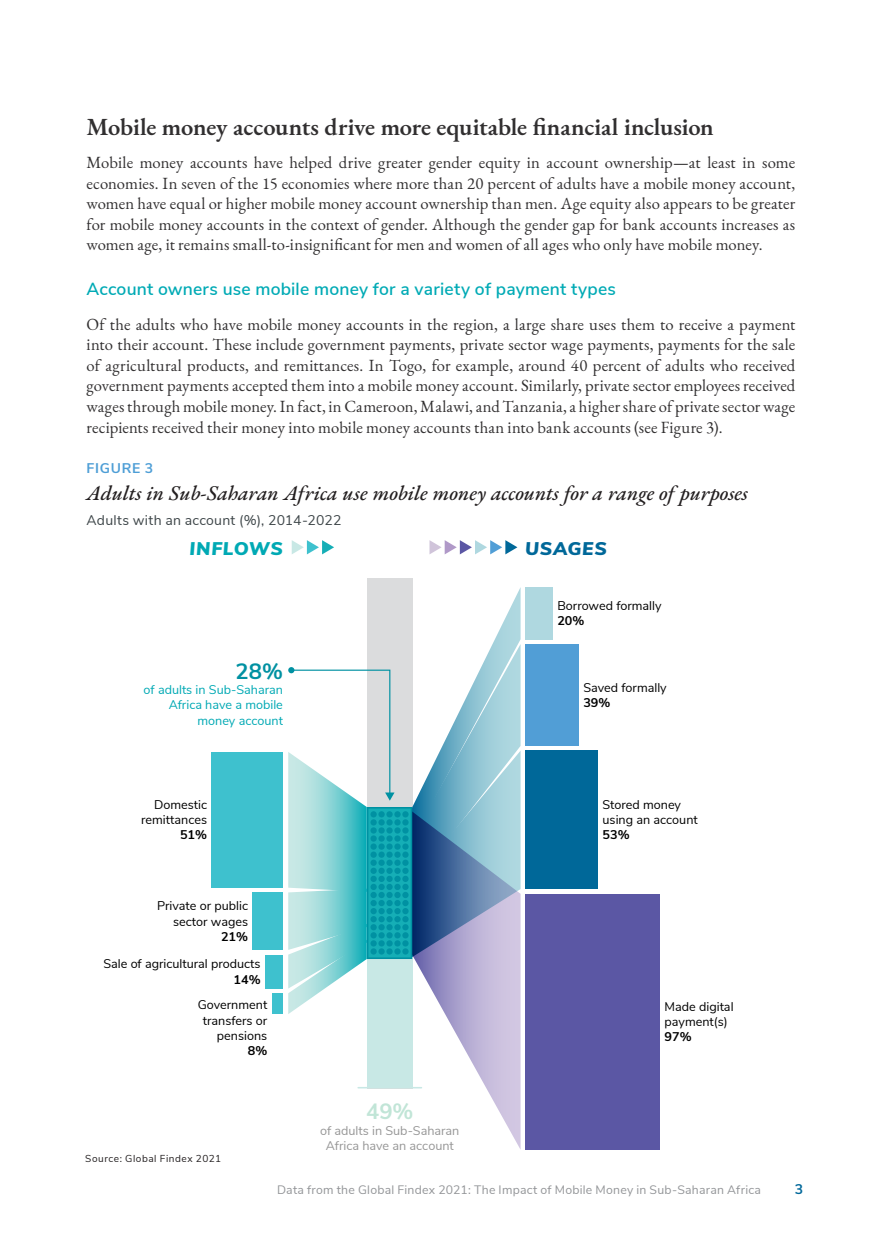
<style>
.page{position:relative;width:882px;height:1260px;background:#fff}
.page>*{position:absolute;margin:0;border:0;box-sizing:border-box;transform-origin:0 0}
.A_Header{font:600 24.5px "EB Garamond";letter-spacing:-.01em;color:#312f30}
.t1{font:700 22.05px "Nunito Sans";color:#0091a2}
.t2{font:700 22.05px "Nunito Sans";color:#c1e5d7}
.Figure_Title{font:italic 500 21px "EB Garamond";letter-spacing:-.005em;color:#231f20}
.t3{font:italic 900 18.38px "Nunito Sans";letter-spacing:.025em;color:#00a9b4}
.t4{font:italic 900 18.38px "Nunito Sans";letter-spacing:.03em;color:#006899}
.B_Header{font:600 17.5px "Nunito Sans";letter-spacing:.01em;color:#00aab5}
.Main_body_copy{font:16.62px/20.5px "EB Garamond";letter-spacing:.005em;color:#312f30;text-align:justify}
.Figure_Subhead{font:14px "Nunito Sans";letter-spacing:.015em;color:#3e4649}
.Figure_Number{font:700 14px "Nunito Sans";letter-spacing:.05em;color:#4e9ed6}
.t5{font:700 14px "Nunito Sans";color:#00689a}
.t6{font:12.6px/15px "Nunito Sans";color:#000;text-align:right}
.t7{font:12.6px/15px "Nunito Sans";color:#00a9b4;text-align:right}
.t8{font:12.6px/15px "Nunito Sans";color:#979797;text-align:center}
.t9{font:12.25px "Nunito Sans";letter-spacing:.02em;color:#939598}
.Source_and_Note_copy{font:10.15px "Nunito Sans";letter-spacing:.055em;color:#231f20}
.s1{font-weight:700}
</style>
<div class="page">
<div style="left:212px;top:752px;width:71px;height:136px;background:#3ec1ce"></div>
<div style="left:253px;top:892px;width:30px;height:58px;background:#3ec1ce"></div>
<div style="left:272px;top:993px;width:11px;height:21px;background:#3ec1ce"></div>
<div style="left:265px;top:955px;width:18px;height:34px;background:#3ec1ce"></div>
<div style="left:525px;top:587px;width:28px;height:52px;background:#afd8e0"></div>
<div style="left:525px;top:644px;width:54px;height:102px;background:#519ed6"></div>
<div style="left:525px;top:751px;width:73px;height:138px;background:#006899"></div>
<div style="left:525px;top:894px;width:134px;height:256px;background:#5b57a4"></div>
<svg style="left:288px;top:587px;width:233px;height:562px"></svg>
<hr style="left:358px;top:1087px;width:63px;height:1px;background:#c8e8e5">
<svg style="left:292px;top:540px;width:42px;height:14px"></svg>
<svg style="left:430px;top:540px;width:87px;height:14px"></svg>
<p class="A_Header" style="left:87px;top:110px;width:629px">Mobile money accounts drive more equitable financial inclusion</p>
<p class="Main_body_copy" style="left:87px;top:152px;width:710px">Mobile money accounts have helped drive greater gender equity in account ownership—at least in some economies. In seven of the 15 economies where more than 20 percent of adults have a mobile money account, women have equal or higher mobile money account ownership than men. Age equity also appears to be greater for mobile money accounts in the context of gender. Although the gender gap for bank accounts increases as women age, it remains small-to-insignificant for men and women of all ages who only have mobile money.</p>
<p class="B_Header" style="left:87px;top:276px;width:531px">Account owners use mobile money for a variety of payment types</p>
<p class="Main_body_copy" style="left:87px;top:314px;width:710px">Of the adults who have mobile money accounts in the region, a large share uses them to receive a payment into their account. These include government payments, private sector wage payments, payments for the sale of agricultural products, and remittances. In Togo, for example, around 40 percent of adults who received government payments accepted them into a mobile money account. Similarly, private sector employees received wages through mobile money. In fact, in Cameroon, Malawi, and Tanzania, a higher share of private sector wage recipients received their money into mobile money accounts than into bank accounts (see Figure 3).</p>
<p class="Figure_Number" style="left:87px;top:458px;width:68px">FIGURE 3</p>
<p class="Figure_Title" style="left:87px;top:479px;width:663px">Adults in Sub-Saharan Africa use mobile money accounts for a range of purposes</p>
<p class="Figure_Subhead" style="left:87px;top:510px;width:256px">Adults with an account (%), 2014-2022</p>
<p class="t3" style="left:190px;top:535px;width:95px">INFLOWS</p>
<p class="t4" style="left:525px;top:535px;width:83px">USAGES</p>
<p class="t1" style="left:236px;top:655px;width:49px">28%</p>
<p class="t7" style="left:144px;top:682px;width:141px">of adults in Sub-Saharan<br>Africa have a mobile money account</p>
<p class="t6" style="left:141px;top:796px;width:67px">Domestic remittances<br><span class="s1">51%</span></p>
<p class="t6" style="left:157px;top:898px;width:92px">Private or public sector wages<br><span class="s1">21%</span></p>
<p class="t6" style="left:103px;top:956px;width:159px">Sale of agricultural products<br><span class="s1">14%</span></p>
<p class="t6" style="left:198px;top:997px;width:71px">Government transfers or pensions<br><span class="s1">8%</span></p>
<p class="Source_and_Note_copy" style="left:85px;top:1152px;width:137px">Source: Global Findex 2021</p>
<p class="t2" style="left:366px;top:1096px;width:49px">49%</p>
<p class="t8" style="left:320px;top:1122px;width:141px">of adults in Sub-Saharan<br>Africa have an account</p>
<p class="t6" style="left:557px;top:597px;width:106px;text-align:left">Borrowed formally<br><span class="s1">20%</span></p>
<p class="t6" style="left:583px;top:679px;width:85px;text-align:left">Saved formally<br><span class="s1">39%</span></p>
<p class="t6" style="left:603px;top:796px;width:97px;text-align:left">Stored money using an account<br><span class="s1">53%</span></p>
<p class="t6" style="left:665px;top:998px;width:70px;text-align:left">Made digital payment(s)<br><span class="s1">97%</span></p>
<p class="t9" style="left:277px;top:1181px;width:485px">Data from the Global Findex 2021: The Impact of Mobile Money in Sub-Saharan Africa</p>
<p class="t5" style="left:795px;top:1179px;width:10px">3</p>
</div>
